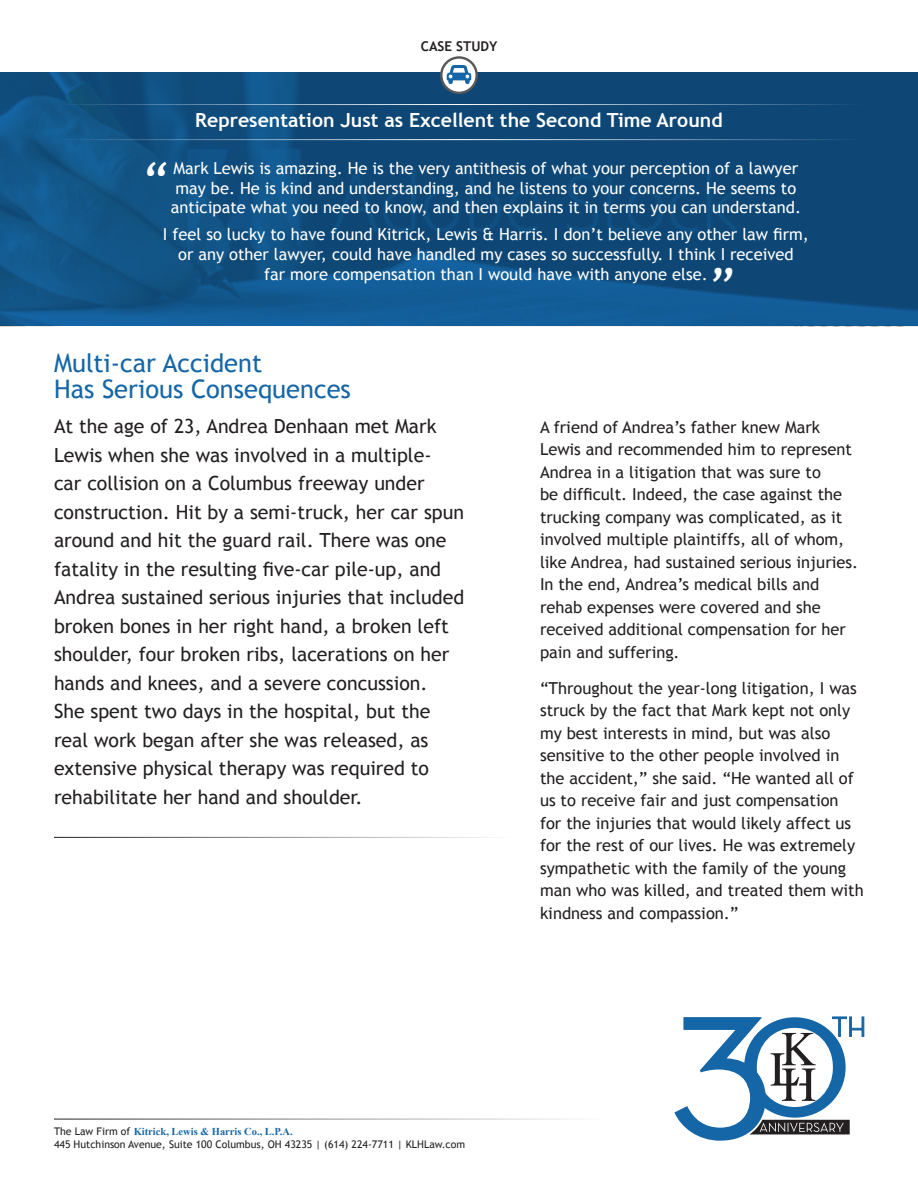
<style>
.page{position:relative;width:918px;height:1188px;background:#fff}
.page>*{position:absolute;margin:0;border:0;box-sizing:border-box;transform-origin:0 0}
.t1{font:italic 48px "Trebuchet MS";color:#fff}
.t2{font:25.5px/25.5px "Trebuchet MS";color:#1566a7}
.t3{font:19.5px/28.5px "Trebuchet MS";color:#231f20}
.t4{font:700 19.5px "Trebuchet MS";color:#fff}
.t5{font:16.5px/22.5px "Trebuchet MS";color:#231f20}
.t6{font:16.5px/19.8px "Trebuchet MS";color:#fff}
.t7{font:700 13.5px "Trebuchet MS";color:#231f20}
.t8{font:10.5px "Trebuchet MS";color:#231f20}
.t9{font:700 10.5px "Times New Roman";color:#1566a7}
.s1{font-family:"Trebuchet MS";font-weight:400;color:#231f20}
</style>
<div class="page">
<img style="left:0;top:73px;width:918px;height:253px">
<hr style="left:54px;top:139px;width:810px;height:1px;background:#fff">
<hr style="left:54px;top:104px;width:810px;height:1px;background:#fff">
<svg style="left:441px;top:57px;width:36px;height:36px"></svg>
<div style="left:440px;top:56px;width:38px;height:38px;border:2px solid #57585a;border-radius:50%"></div>
<svg style="left:447px;top:65px;width:24px;height:19px"></svg>
<hr style="left:54px;top:1119px;width:552px;height:1px;background:#231f20">
<svg style="left:674px;top:1016px;width:190px;height:125px"></svg>
<hr style="left:54px;top:837px;width:457px;height:1px;background:#231f20">
<p class="t7" style="left:421px;top:38px;width:78px">CASE STUDY</p>
<p class="t4" style="left:195px;top:108px;width:529px">Representation Just as Excellent the Second Time Around</p>
<p class="t6" style="left:171px;top:158px;width:632px">Mark Lewis is amazing. He is the very antithesis of what your perception of a lawyer may be. He is kind and understanding, and he listens to your concerns. He seems to anticipate what you need to know, and then explains it in terms you can understand.</p>
<p class="t6" style="left:163px;top:224px;width:647px;text-align:center">I feel so lucky to have found Kitrick, Lewis &amp; Harris. I don’t believe any other law firm, or any other lawyer, could have handled my cases so successfully. I think I received<br>far more compensation than I would have with anyone else.</p>
<p class="t1" style="left:141px;top:152px;width:27px">“</p>
<p class="t1" style="left:707px;top:258px;width:27px">”</p>
<p class="t2" style="left:54px;top:351px;width:298px">Multi-car Accident<br>Has Serious Consequences</p>
<p class="t3" style="left:54px;top:412px;width:412px">At the age of 23, Andrea Denhaan met Mark Lewis when she was involved in a multiple-<br>car collision on a Columbus freeway under construction. Hit by a semi-truck, her car spun around and hit the guard rail. There was one fatality in the resulting five-car pile-up, and Andrea sustained serious injuries that included broken bones in her right hand, a broken left shoulder, four broken ribs, lacerations on her hands and knees, and a severe concussion.<br>She spent two days in the hospital, but the real work began after she was released, as extensive physical therapy was required to rehabilitate her hand and shoulder.</p>
<p class="t5" style="left:540px;top:416px;width:320px">A friend of Andrea’s father knew Mark Lewis and recommended him to represent Andrea in a litigation that was sure to<br>be difficult. Indeed, the case against the trucking company was complicated, as it involved multiple plaintiffs, all of whom, like Andrea, had sustained serious injuries.<br>In the end, Andrea’s medical bills and rehab expenses were covered and she received additional compensation for her pain and suffering.</p>
<p class="t5" style="left:540px;top:677px;width:325px">“Throughout the year-long litigation, I was struck by the fact that Mark kept not only my best interests in mind, but was also sensitive to the other people involved in the accident,” she said. “He wanted all of us to receive fair and just compensation for the injuries that would likely affect us for the rest of our lives. He was extremely sympathetic with the family of the young man who was killed, and treated them with kindness and compassion.”</p>
<p class="t9" style="left:54px;top:1125px;width:240px"><span class="s1">The Law Firm of</span> Kitrick, Lewis &amp; Harris Co., L.P.A.</p>
<p class="t8" style="left:54px;top:1138px;width:413px">445 Hutchinson Avenue, Suite 100 Columbus, OH 43235 | (614) 224-7711 | KLHLaw.com</p>
</div>
